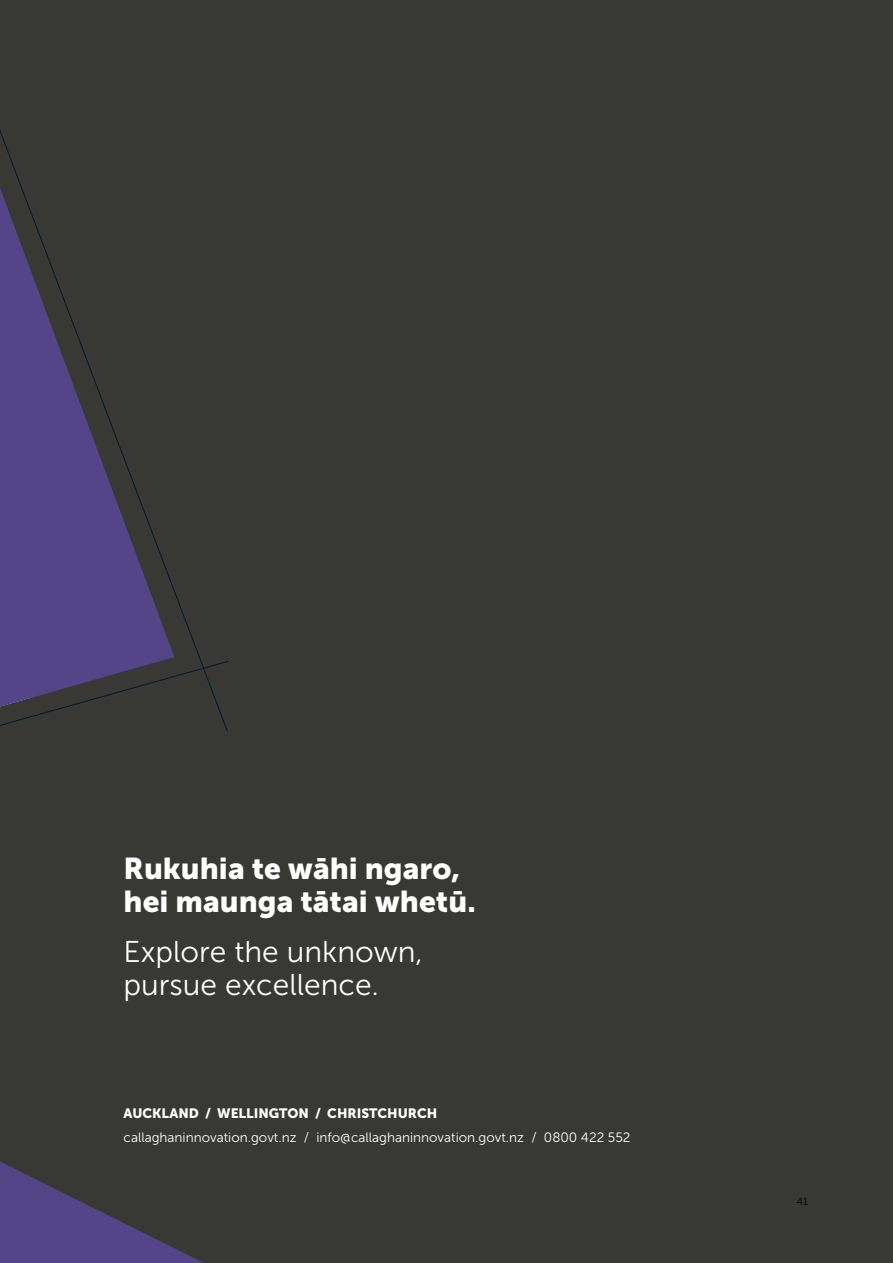
<style>
.page{position:relative;width:893px;height:1263px;background:#fff}
.page>*{position:absolute;margin:0;border:0;box-sizing:border-box;transform-origin:0 0}
.t1{font:30px/33px "Museo Sans 900";color:#fff}
.t2{font:30px/33px "Museo Sans 300";color:#fff}
.t3{font:13.5px "Museo Sans 300";color:#fff}
.t4{font:13.5px "Museo Sans 900";color:#fff}
.t5{font:10.5px "Museo Sans 300";color:#000}
</style>
<div class="page">
<div style="left:1px;top:0;width:892px;height:1263px;background:#383935"></div>
<svg style="left:0;top:188px;width:174px;height:472px;fill:#534588"></svg>
<svg style="left:0;top:1161px;width:204px;height:102px"></svg>
<svg style="left:0;top:660px;width:229px;height:321px"></svg>
<h1 class="t1" style="left:124px;top:851px;width:354px">Rukuhia te wāhi ngaro, hei maunga tātai whetū.</h1>
<h1 class="t2" style="left:124px;top:935px;width:301px">Explore the unknown, pursue excellence.</h1>
<p class="t4" style="left:124px;top:1106px;width:315px">AUCKLAND / WELLINGTON / CHRISTCHURCH</p>
<p class="t3" style="left:124px;top:1130px;width:508px">callaghaninnovation.govt.nz / info@callaghaninnovation.govt.nz / 0800 422 552</p>
<p class="t5" style="left:797px;top:1196px;width:13px">41</p>
</div>
